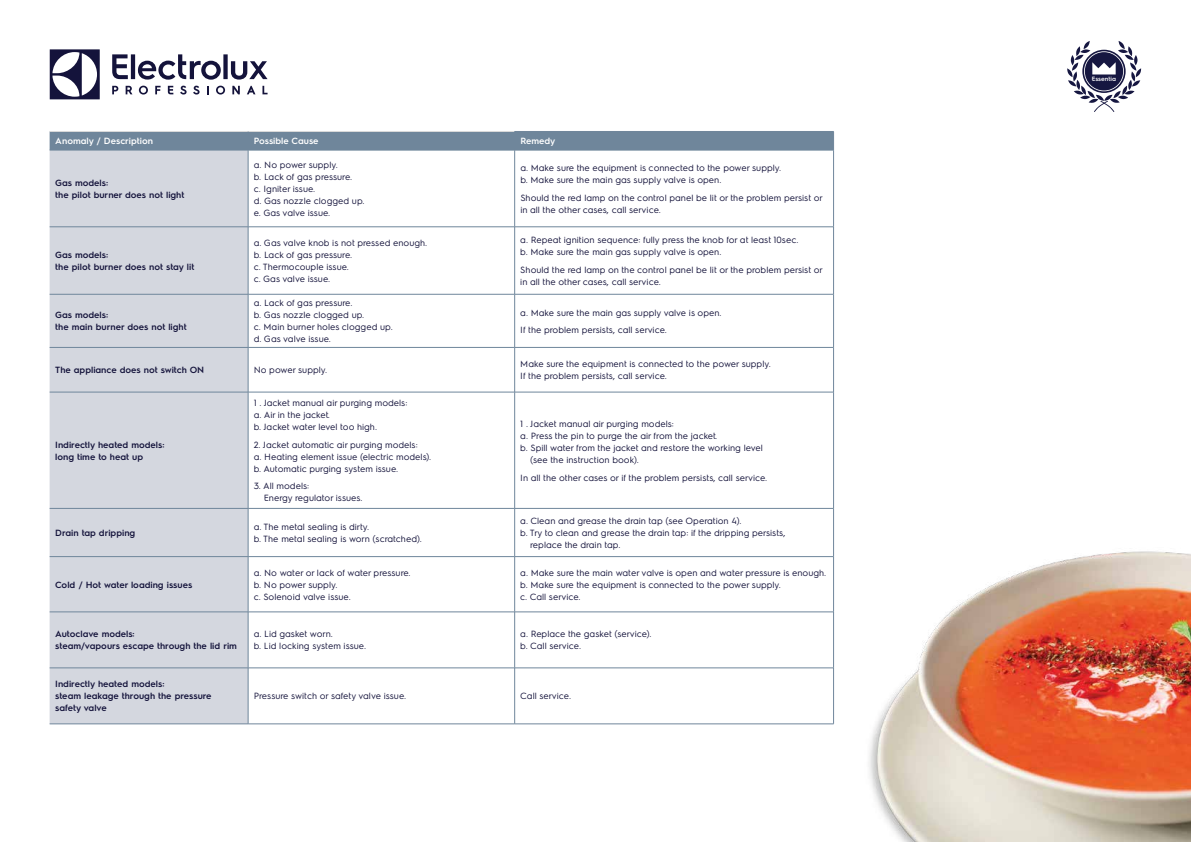
<style>
.page{position:relative;width:1191px;height:842px;background:#fff}
.page>*{position:absolute;margin:0;border:0;box-sizing:border-box;transform-origin:0 0}
.t1{font:9px/12px "Electrolux Sans";color:#14133b}
.t2{font:600 9px/12px "Electrolux Sans";color:#14133b}
.t3{font:600 9px "Electrolux Sans";color:#fff}
.t4{font:600 6.2px "Electrolux Sans";color:#fff}
</style>
<div class="page">
<svg style="left:50px;top:49px;width:50px;height:50px"></svg>
<svg style="left:112px;top:54px;width:155px;height:26px"></svg>
<svg style="left:262px;top:86px;width:5px;height:8px"></svg>
<svg style="left:216px;top:86px;width:9px;height:9px"></svg>
<svg style="left:207px;top:86px;width:2px;height:8px"></svg>
<svg style="left:193px;top:86px;width:6px;height:9px"></svg>
<svg style="left:180px;top:86px;width:7px;height:9px"></svg>
<svg style="left:168px;top:86px;width:5px;height:8px"></svg>
<svg style="left:155px;top:86px;width:6px;height:8px"></svg>
<svg style="left:139px;top:86px;width:9px;height:9px"></svg>
<svg style="left:126px;top:86px;width:6px;height:8px"></svg>
<svg style="left:112px;top:86px;width:6px;height:8px"></svg>
<svg style="left:247px;top:86px;width:8px;height:8px"></svg>
<svg style="left:232px;top:86px;width:8px;height:8px"></svg>
<svg style="left:1067px;top:41px;width:74px;height:71px"></svg>
<div style="left:50px;top:151px;width:198px;height:573px;background:#d4d7df"></div>
<hr style="left:248px;top:150px;width:266px;height:1px;background:#6f869b">
<hr style="left:248px;top:150px;width:1px;height:77px;background:#6f869b">
<hr style="left:248px;top:227px;width:266px;height:1px;background:#6f869b">
<hr style="left:248px;top:227px;width:1px;height:67px;background:#6f869b">
<hr style="left:514px;top:227px;width:319px;height:1px;background:#6f869b">
<hr style="left:248px;top:294px;width:266px;height:1px;background:#6f869b">
<hr style="left:248px;top:294px;width:1px;height:53px;background:#6f869b">
<hr style="left:514px;top:294px;width:319px;height:1px;background:#6f869b">
<hr style="left:248px;top:347px;width:266px;height:1px;background:#6f869b">
<hr style="left:248px;top:348px;width:1px;height:44px;background:#6f869b">
<hr style="left:514px;top:347px;width:319px;height:1px;background:#6f869b">
<hr style="left:248px;top:392px;width:266px;height:1px;background:#6f869b">
<hr style="left:248px;top:392px;width:1px;height:116px;background:#6f869b">
<hr style="left:514px;top:392px;width:319px;height:1px;background:#6f869b">
<hr style="left:248px;top:508px;width:266px;height:1px;background:#6f869b">
<hr style="left:248px;top:508px;width:1px;height:48px;background:#6f869b">
<hr style="left:514px;top:508px;width:319px;height:1px;background:#6f869b">
<hr style="left:248px;top:556px;width:266px;height:1px;background:#6f869b">
<hr style="left:248px;top:557px;width:1px;height:55px;background:#6f869b">
<hr style="left:514px;top:556px;width:319px;height:1px;background:#6f869b">
<hr style="left:248px;top:612px;width:266px;height:1px;background:#6f869b">
<hr style="left:248px;top:612px;width:1px;height:56px;background:#6f869b">
<hr style="left:514px;top:612px;width:319px;height:1px;background:#6f869b">
<hr style="left:248px;top:668px;width:266px;height:1px;background:#6f869b">
<hr style="left:248px;top:668px;width:1px;height:56px;background:#6f869b">
<hr style="left:514px;top:668px;width:319px;height:1px;background:#6f869b">
<hr style="left:248px;top:724px;width:266px;height:1px;background:#6f869b">
<hr style="left:514px;top:724px;width:319px;height:1px;background:#6f869b">
<hr style="left:50px;top:150px;width:198px;height:1px;background:#6f869b">
<hr style="left:50px;top:227px;width:198px;height:1px;background:#6f869b">
<hr style="left:50px;top:294px;width:198px;height:1px;background:#6f869b">
<hr style="left:50px;top:347px;width:198px;height:1px;background:#6f869b">
<hr style="left:50px;top:392px;width:198px;height:1px;background:#6f869b">
<hr style="left:50px;top:508px;width:198px;height:1px;background:#6f869b">
<hr style="left:50px;top:556px;width:198px;height:1px;background:#6f869b">
<hr style="left:50px;top:612px;width:198px;height:1px;background:#6f869b">
<hr style="left:50px;top:668px;width:198px;height:1px;background:#6f869b">
<hr style="left:50px;top:724px;width:198px;height:1px;background:#6f869b">
<hr style="left:514px;top:150px;width:319px;height:1px;background:#6f869b">
<hr style="left:514px;top:150px;width:1px;height:77px;background:#6f869b">
<hr style="left:833px;top:150px;width:1px;height:77px;background:#6f869b">
<hr style="left:514px;top:227px;width:1px;height:67px;background:#6f869b">
<hr style="left:833px;top:227px;width:1px;height:67px;background:#6f869b">
<hr style="left:514px;top:294px;width:1px;height:53px;background:#6f869b">
<hr style="left:833px;top:294px;width:1px;height:53px;background:#6f869b">
<hr style="left:514px;top:348px;width:1px;height:44px;background:#6f869b">
<hr style="left:833px;top:348px;width:1px;height:44px;background:#6f869b">
<hr style="left:514px;top:392px;width:1px;height:116px;background:#6f869b">
<hr style="left:833px;top:392px;width:1px;height:116px;background:#6f869b">
<hr style="left:514px;top:508px;width:1px;height:48px;background:#6f869b">
<hr style="left:833px;top:508px;width:1px;height:48px;background:#6f869b">
<hr style="left:514px;top:557px;width:1px;height:55px;background:#6f869b">
<hr style="left:833px;top:557px;width:1px;height:55px;background:#6f869b">
<hr style="left:514px;top:612px;width:1px;height:56px;background:#6f869b">
<hr style="left:833px;top:612px;width:1px;height:56px;background:#6f869b">
<hr style="left:514px;top:668px;width:1px;height:56px;background:#6f869b">
<hr style="left:833px;top:668px;width:1px;height:56px;background:#6f869b">
<div style="left:50px;top:131px;width:784px;height:19px;background:#6f869b"></div>
<img style="left:868px;top:551px;width:323px;height:291px">
<p class="t3" style="left:55px;top:135px;width:99px">Anomaly / Description</p>
<p class="t3" style="left:254px;top:135px;width:66px">Possible Cause</p>
<p class="t3" style="left:520px;top:135px;width:36px">Remedy</p>
<p class="t2" style="left:55px;top:176px;width:131px">Gas models:<br>the pilot burner does not light</p>
<p class="t1" style="left:254px;top:158px;width:112px">a. No power supply.<br>b. Lack of gas pressure.<br>c. Igniter issue.<br>d. Gas nozzle clogged up. e. Gas valve issue.</p>
<p class="t1" style="left:520px;top:161px;width:262px">a. Make sure the equipment is connected to the power supply. b. Make sure the main gas supply valve is open.</p>
<p class="t1" style="left:520px;top:191px;width:304px">Should the red lamp on the control panel be lit or the problem persist or in all the other cases, call service.</p>
<p class="t2" style="left:55px;top:248px;width:140px">Gas models:<br>the pilot burner does not stay lit</p>
<p class="t1" style="left:254px;top:236px;width:175px">a. Gas valve knob is not pressed enough. b. Lack of gas pressure.<br>c. Thermocouple issue.<br>c. Gas valve issue.</p>
<p class="t1" style="left:520px;top:234px;width:279px">a. Repeat ignition sequence: fully press the knob for at least 10sec. b. Make sure the main gas supply valve is open.</p>
<p class="t1" style="left:520px;top:263px;width:304px">Should the red lamp on the control panel be lit or the problem persist or in all the other cases, call service.</p>
<p class="t2" style="left:55px;top:309px;width:133px">Gas models:<br>the main burner does not light</p>
<p class="t1" style="left:254px;top:297px;width:140px">a. Lack of gas pressure.<br>b. Gas nozzle clogged up.<br>c. Main burner holes clogged up. d. Gas valve issue.</p>
<p class="t1" style="left:520px;top:303px;width:203px;line-height:17.7px">a. Make sure the main gas supply valve is open.<br>If the problem persists, call service.</p>
<p class="t2" style="left:55px;top:364px;width:150px">The appliance does not switch ON</p>
<p class="t1" style="left:254px;top:364px;width:75px">No power supply.</p>
<p class="t1" style="left:520px;top:358px;width:252px">Make sure the equipment is connected to the power supply.<br>If the problem persists, call service.</p>
<p class="t2" style="left:55px;top:438px;width:111px">Indirectly heated models: long time to heat up</p>
<p class="t1" style="left:254px;top:396px;width:155px">1 . Jacket manual air purging models: a. Air in the jacket.<br>b. Jacket water level too high.</p>
<p class="t1" style="left:254px;top:438px;width:179px">2. Jacket automatic air purging models:<br>a. Heating element issue (electric models). b. Automatic purging system issue.</p>
<p class="t1" style="left:264px;top:480px;width:100px;text-indent:-10px">3. All models:<br>Energy regulator issues.</p>
<p class="t2" style="left:55px;top:526px;width:82px">Drain tap dripping</p>
<p class="t1" style="left:254px;top:520px;width:170px">a. The metal sealing is dirty.<br>b. The metal sealing is worn (scratched).</p>
<p class="t1" style="left:520px;top:417px;width:155px">1 . Jacket manual air purging models:</p>
<p class="t1" style="left:520px;top:429px;width:198px">a. Press the pin to purge the air from the jacket.</p>
<p class="t1" style="left:520px;top:441px;width:244px">b. Spill water from the jacket and restore the working level</p>
<p class="t1" style="left:530px;top:453px;width:110px">(see the instruction book).</p>
<p class="t1" style="left:520px;top:471px;width:248px">In all the other cases or if the problem persists, call service.</p>
<p class="t1" style="left:520px;top:514px;width:223px">a. Clean and grease the drain tap (see Operation 4).</p>
<p class="t1" style="left:520px;top:526px;width:267px">b. Try to clean and grease the drain tap: if the dripping persists,</p>
<p class="t1" style="left:530px;top:538px;width:92px">replace the drain tap.</p>
<p class="t2" style="left:55px;top:578px;width:139px">Cold / Hot water loading issues</p>
<p class="t1" style="left:254px;top:566px;width:158px">a. No water or lack of water pressure. b. No power supply.<br>c. Solenoid valve issue.</p>
<p class="t1" style="left:520px;top:566px;width:307px">a. Make sure the main water valve is open and water pressure is enough. b. Make sure the equipment is connected to the power supply.<br>c. Call service.</p>
<p class="t2" style="left:55px;top:628px;width:183px">Autoclave models:<br>steam/vapours escape through the lid rim</p>
<p class="t1" style="left:254px;top:628px;width:114px">a. Lid gasket worn.<br>b. Lid locking system issue.</p>
<p class="t1" style="left:520px;top:628px;width:133px">a. Replace the gasket (service). b. Call service.</p>
<p class="t2" style="left:55px;top:678px;width:158px">Indirectly heated models:<br>steam leakage through the pressure safety valve</p>
<p class="t1" style="left:254px;top:690px;width:154px">Pressure switch or safety valve issue.</p>
<p class="t1" style="left:520px;top:690px;width:52px">Call service.</p>
<p class="t4" style="left:1091px;top:74px;width:26px">Essentia</p>
</div>
